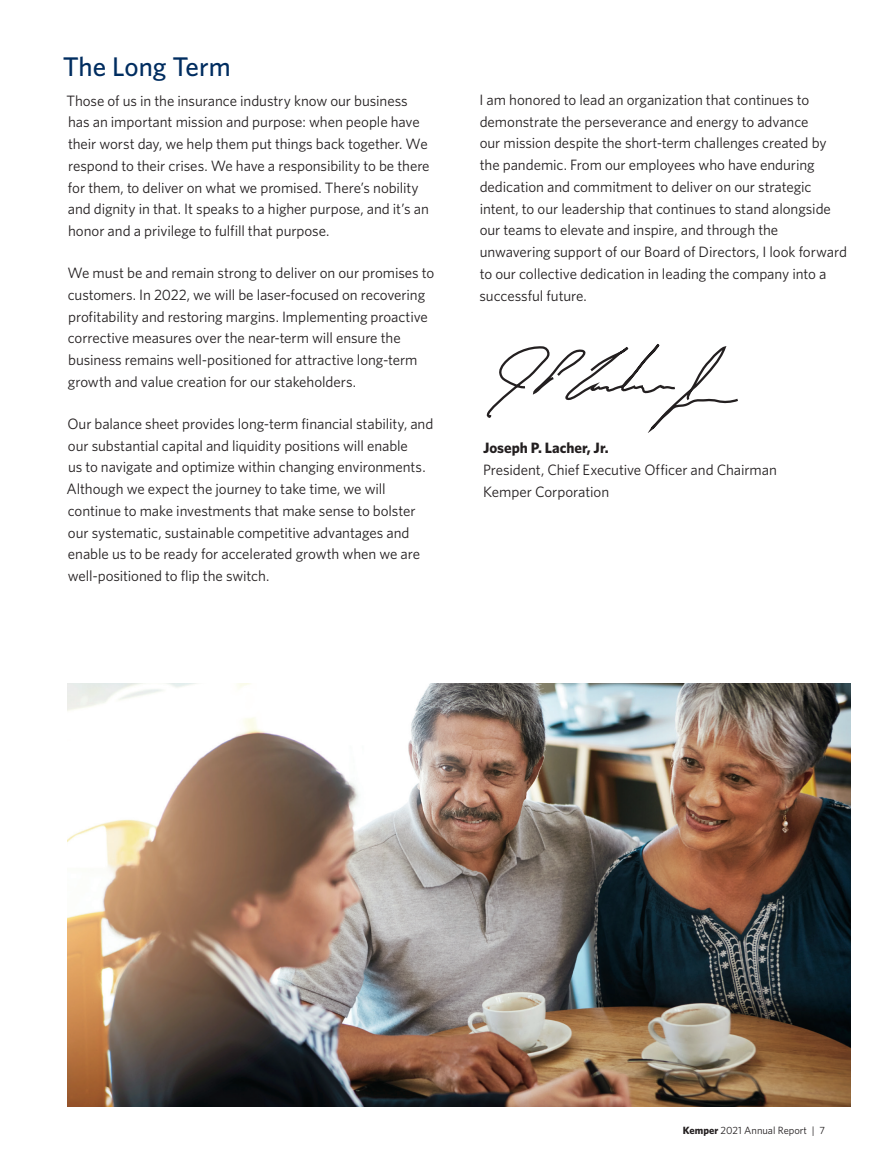
<style>
.page{position:relative;width:891px;height:1161px;background:#fff}
.page>*{position:absolute;margin:0;border:0;box-sizing:border-box;transform-origin:0 0}
.t1{font:500 27px "Whitney";color:#002d60}
.t2{font:15px/21.8px "Whitney";letter-spacing:-.005em;color:#231f20}
.t3{font:700 15px "Whitney";color:#231f20}
.t4{font:10.5px "Whitney";color:#231f20}
.s1{font-weight:700}
</style>
<div class="page">
<svg style="left:487px;top:344px;width:251px;height:88px"></svg>
<img style="left:68px;top:684px;width:782px;height:423px">
<h1 class="t1" style="left:63px;top:48px;width:169px">The Long Term</h1>
<p class="t2" style="left:66px;top:89px;width:365px">Those of us in the insurance industry know our business has an important mission and purpose: when people have their worst day, we help them put things back together. We respond to their crises. We have a responsibility to be there for them, to deliver on what we promised. There’s nobility and dignity in that. It speaks to a higher purpose, and it’s an honor and a privilege to fulfill that purpose.</p>
<p class="t2" style="left:67px;top:262px;width:369px">We must be and remain strong to deliver on our promises to customers. In 2022, we will be laser-focused on recovering profitability and restoring margins. Implementing proactive corrective measures over the near-term will ensure the business remains well-positioned for attractive long-term growth and value creation for our stakeholders.</p>
<p class="t2" style="left:67px;top:412px;width:368px">Our balance sheet provides long-term financial stability, and our substantial capital and liquidity positions will enable<br>us to navigate and optimize within changing environments.<br>Although we expect the journey to take time, we will continue to make investments that make sense to bolster our systematic, sustainable competitive advantages and enable us to be ready for accelerated growth when we are well-positioned to flip the switch.</p>
<p class="t2" style="left:480px;top:89px;width:369px">I am honored to lead an organization that continues to demonstrate the perseverance and energy to advance<br>our mission despite the short-term challenges created by the pandemic. From our employees who have enduring dedication and commitment to deliver on our strategic intent, to our leadership that continues to stand alongside our teams to elevate and inspire, and through the unwavering support of our Board of Directors, I look forward to our collective dedication in leading the company into a successful future.</p>
<p class="t3" style="left:483px;top:438px;width:127px">Joseph P. Lacher, Jr.</p>
<p class="t2" style="left:483px;top:459px;width:295px">President, Chief Executive Officer and Chairman<br>Kemper Corporation</p>
<p class="t4" style="left:683px;top:1124px;width:144px"><span class="s1">Kemper</span> 2021 Annual Report | 7</p>
</div>
